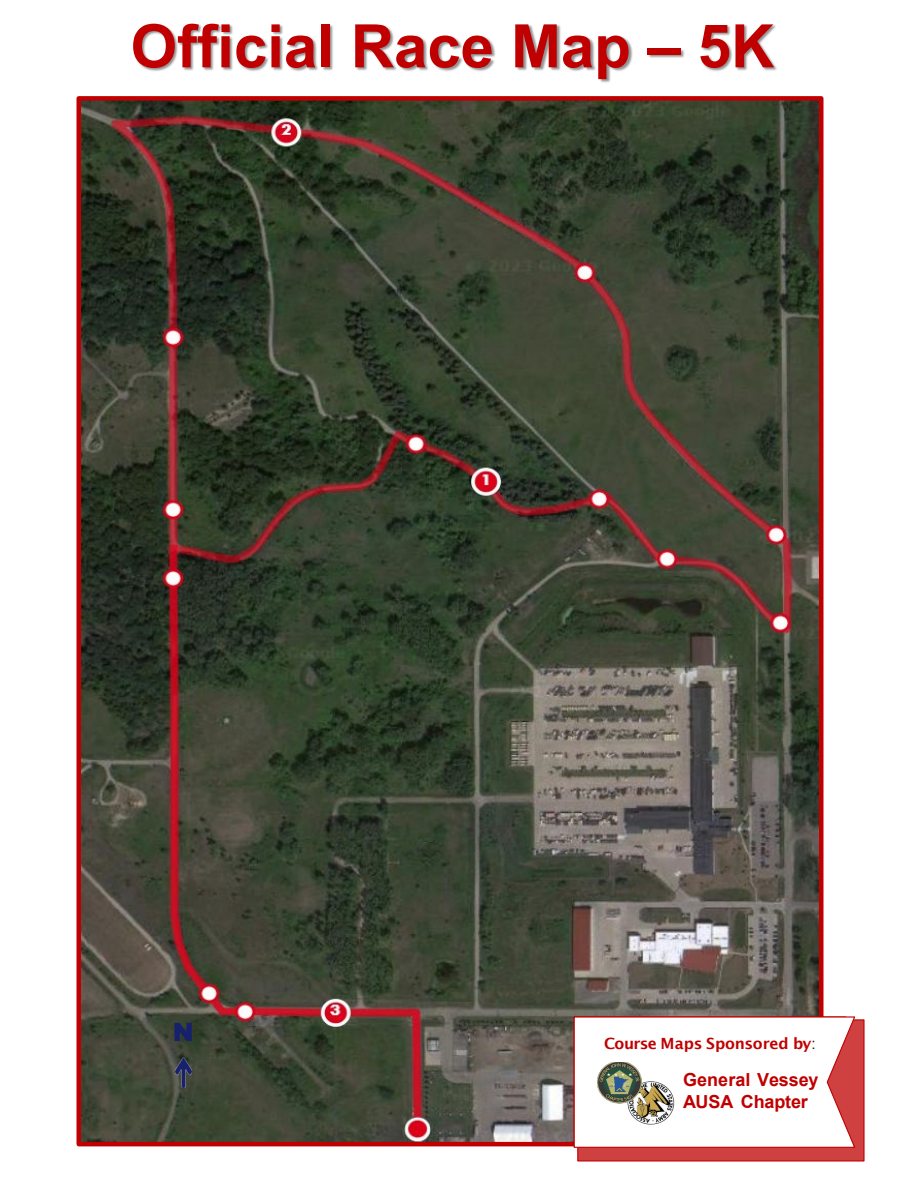
<style>
.page{position:relative;width:918px;height:1188px;background:#fff}
.page>*{position:absolute;margin:0;border:0;box-sizing:border-box;transform-origin:0 0}
.t1{font:700 60px "Arial";color:#c00000}
.t2{font:900 25.2px "Arial";color:#17206d}
.t3{font:700 18px/22.2px "Arial";letter-spacing:-.005em;color:#c00000}
.t4{font:600 15.45px "Lucida Sans";letter-spacing:-.025em;color:#c00000}
.s1{font-weight:400;color:#221f1f}
</style>
<div class="page">
<img style="left:81px;top:101px;width:738px;height:1040px">
<img style="left:176px;top:1058px;width:15px;height:29px">
<svg style="left:573px;top:1016px;width:292px;height:146px"></svg>
<img style="left:598px;top:1062px;width:79px;height:66px">
<img style="left:93px;top:24px;width:518px;height:98px">
<img style="left:611px;top:36px;width:50px;height:86px">
<img style="left:661px;top:25px;width:155px;height:97px">
<h1 class="t1" style="left:131px;top:4px;width:645px">Official Race Map – 5K</h1>
<p class="t2" style="left:173px;top:1013px;width:22px">N</p>
<p class="t4" style="left:604px;top:1034px;width:214px">Course Maps Sponsored by<span class="s1">:</span></p>
<p class="t3" style="left:683px;top:1069px;width:137px">General Vessey<br>AUSA Chapter</p>
</div>
